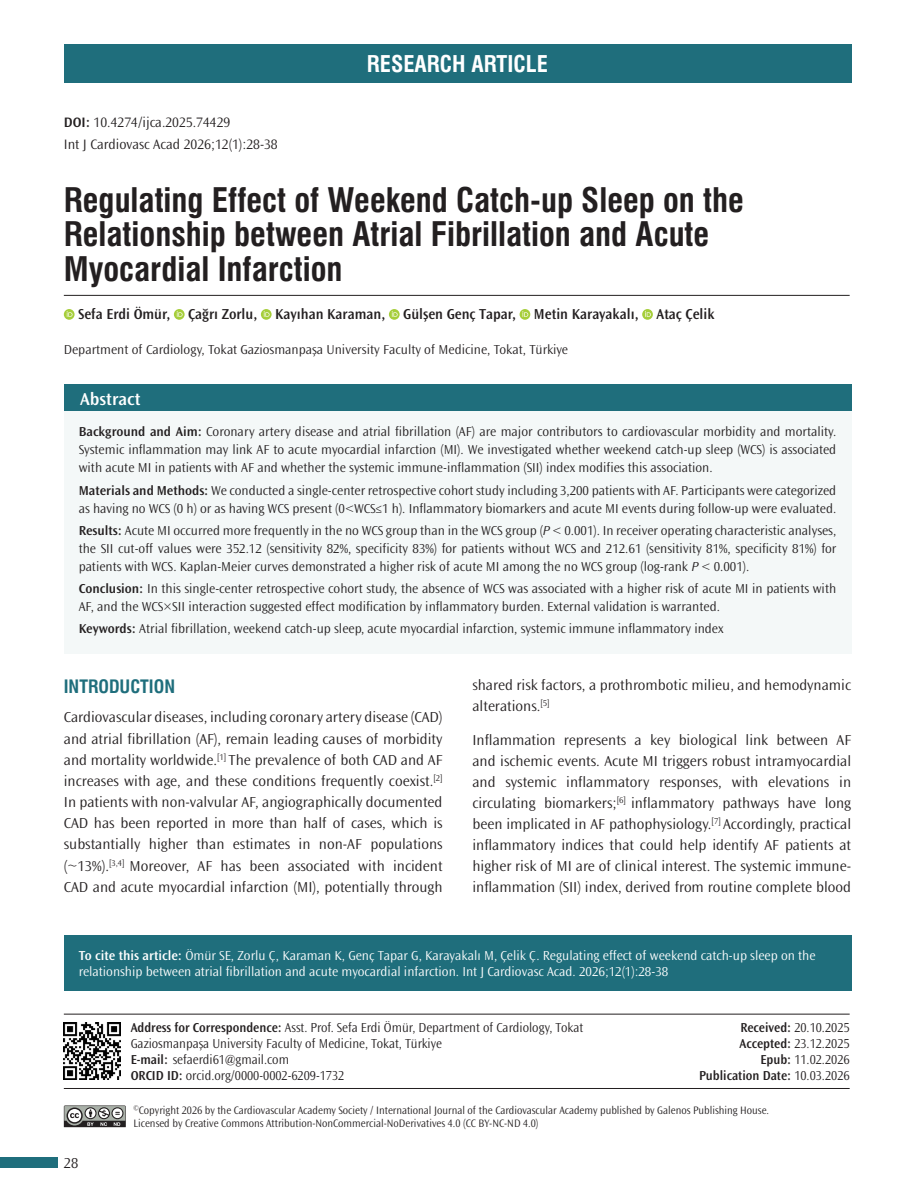
<style>
.page{position:relative;width:915px;height:1191px;background:#fff}
.page>*{position:absolute;margin:0;border:0;box-sizing:border-box;transform-origin:0 0}
.BASLIK{font:33px/34.5px "Swiss Condensed Bold Tr";color:#231f20}
.t1{font:22.5px "Swiss Condensed Bold Tr";color:#fff}
.ARA_BASLIK{font:18px "Swiss Condensed Bold Tr";color:#1f6e7c}
.t2{font:600 18px "Ocean Sans Std";color:#fff}
.YAZI{font:300 15px/21.1px "Ocean Sans Std";color:#231f20;text-align:justify}
.YAZARLAR{font:600 15px "Ocean Sans Std";color:#231f20;scale:.96 1}
.SAYFA_ARA{font:300 14.25px "Ocean Sans Std";color:#231f20}
.DOI{font:300 14.25px "Ocean Sans Std";color:#231f20}
.OZET{font:300 13.5px/18px "Ocean Sans Std";color:#231f20;text-align:justify}
.CİTE_AS{font:300 13.5px/16.2px "Ocean Sans Std";color:#fff}
.YAZISMA_KISMI{font:300 13.5px/15.8px "Ocean Sans Std";color:#231f20;scale:.95 1}
.KURUM{font:300 13.5px "Ocean Sans Std";color:#231f20}
.TARİH{font:300 13.5px "Ocean Sans Std";color:#231f20;scale:.95 1}
.TARİH-2{font:600 13.5px "Ocean Sans Std";color:#231f20;scale:.95 1}
.t3{font:300 11.25px/13.5px "Ocean Sans Std";color:#231f20;scale:.95 1}
.s1{font-weight:600}
.s2{font-style:italic}
.s3{font-weight:300}
</style>
<div class="page">
<div style="left:64px;top:44px;width:786px;height:39px;background:#1f6e7c"></div>
<hr style="left:64px;top:1088px;width:785px;height:1px;background:#231f20">
<div style="left:0;top:1157px;width:57px;height:11px;background:#1f6e7c"></div>
<svg style="left:64px;top:1105px;width:62px;height:22px"></svg>
<hr style="left:64px;top:1013px;width:785px;height:1px;background:#231f20">
<img style="left:64px;top:1022px;width:57px;height:57px">
<div style="left:64px;top:935px;width:786px;height:55px;background:#1f6e7c"></div>
<hr style="left:64px;top:295px;width:785px;height:1px;background:#231f20">
<div style="left:64px;top:384px;width:786px;height:27px;background:#1f6e7c"></div>
<div style="left:64px;top:411px;width:786px;height:242px;background:#f4f8f8"></div>
<svg style="left:64px;top:309px;width:10px;height:11px"></svg>
<svg style="left:67px;top:311px;width:5px;height:6px"></svg>
<svg style="left:174px;top:309px;width:10px;height:11px"></svg>
<svg style="left:177px;top:311px;width:5px;height:6px"></svg>
<svg style="left:261px;top:309px;width:10px;height:11px"></svg>
<svg style="left:264px;top:311px;width:5px;height:6px"></svg>
<svg style="left:389px;top:309px;width:10px;height:11px"></svg>
<svg style="left:391px;top:311px;width:6px;height:6px"></svg>
<svg style="left:519px;top:309px;width:11px;height:11px"></svg>
<svg style="left:522px;top:311px;width:6px;height:6px"></svg>
<svg style="left:642px;top:309px;width:10px;height:11px"></svg>
<svg style="left:644px;top:311px;width:6px;height:6px"></svg>
<p class="DOI" style="left:64px;top:114px;width:168px"><span class="s1">DOI:</span> 10.4274/ijca.2025.74429</p>
<p class="SAYFA_ARA" style="left:64px;top:136px;width:215px">Int J Cardiovasc Acad 2026;12(1):28-38</p>
<h2 class="t1" style="left:367px;top:50px;width:182px">RESEARCH ARTICLE</h2>
<p class="BASLIK" style="left:64px;top:183px;width:681px">Regulating Effect of Weekend Catch-up Sleep on the<br>Relationship between Atrial Fibrillation and Acute<br>Myocardial Infarction</p>
<p class="YAZARLAR" style="left:78px;top:305px;width:664px">Sefa Erdi Ömür, Çağrı Zorlu, Kayıhan Karaman, Gülşen Genç Tapar, Metin Karayakalı, Ataç Çelik</p>
<p class="KURUM" style="left:64px;top:342px;width:505px">Department of Cardiology, Tokat Gaziosmanpaşa University Faculty of Medicine, Tokat, Türkiye</p>
<p class="t2" style="left:80px;top:388px;width:62px">Abstract</p>
<p class="OZET" style="left:79px;top:423px;width:758px"><span class="s1">Background and Aim:</span> Coronary artery disease and atrial fibrillation (AF) are major contributors to cardiovascular morbidity and mortality.<br>Systemic inflammation may link AF to acute myocardial infarction (MI). We investigated whether weekend catch-up sleep (WCS) is associated with acute MI in patients with AF and whether the systemic immune-inflammation (SII) index modifies this association.</p>
<p class="OZET" style="left:79px;top:481px;width:758px"><span class="s1">Materials and Methods:</span> We conducted a single-center retrospective cohort study including 3,200 patients with AF. Participants were categorized as having no WCS (0 h) or as having WCS present (0&lt;WCS≤1 h). Inflammatory biomarkers and acute MI events during follow-up were evaluated.</p>
<p class="OZET" style="left:79px;top:521px;width:758px"><span class="s1">Results:</span> Acute MI occurred more frequently in the no WCS group than in the WCS group (<span class="s2">P</span> &lt; 0.001). In receiver operating characteristic analyses, the SII cut-off values were 352.12 (sensitivity 82%, specificity 83%) for patients without WCS and 212.61 (sensitivity 81%, specificity 81%) for patients with WCS. Kaplan-Meier curves demonstrated a higher risk of acute MI among the no WCS group (log-rank <span class="s2">P</span> &lt; 0.001).</p>
<p class="OZET" style="left:79px;top:580px;width:758px"><span class="s1">Conclusion:</span> In this single-center retrospective cohort study, the absence of WCS was associated with a higher risk of acute MI in patients with<br>AF, and the WCS×SII interaction suggested effect modification by inflammatory burden. External validation is warranted.</p>
<p class="OZET" style="left:79px;top:620px;width:646px"><span class="s1">Keywords:</span> Atrial fibrillation, weekend catch-up sleep, acute myocardial infarction, systemic immune inflammatory index</p>
<p class="ARA_BASLIK" style="left:64px;top:675px;width:113px">INTRODUCTION</p>
<p class="YAZI" style="left:64px;top:707px;width:380px">Cardiovascular diseases, including coronary artery disease (CAD) and atrial fibrillation (AF), remain leading causes of morbidity and mortality worldwide.<sup>[1]</sup> The prevalence of both CAD and AF increases with age, and these conditions frequently coexist.<sup>[2] </sup>In patients with non-valvular AF, angiographically documented CAD has been reported in more than half of cases, which is substantially higher than estimates in non-AF populations (~13%).<sup>[3,4]</sup> Moreover, AF has been associated with incident CAD and acute myocardial infarction (MI), potentially through</p>
<p class="YAZI" style="left:472px;top:675px;width:380px">shared risk factors, a prothrombotic milieu, and hemodynamic alterations.<sup>[5]</sup></p>
<p class="YAZI" style="left:472px;top:729px;width:380px">Inflammation represents a key biological link between AF and ischemic events. Acute MI triggers robust intramyocardial and systemic inflammatory responses, with elevations in circulating biomarkers;<sup>[6]</sup> inflammatory pathways have long been implicated in AF pathophysiology.<sup>[7]</sup> Accordingly, practical inflammatory indices that could help identify AF patients at higher risk of MI are of clinical interest. The systemic immune&shy;inflammation (SII) index, derived from routine complete blood</p>
<p class="CİTE_AS" style="left:79px;top:947px;width:738px"><span class="s1">To cite this article:</span> Ömür SE, Zorlu Ç, Karaman K, Genç Tapar G, Karayakalı M, Çelik Ç. Regulating effect of weekend catch-up sleep on the relationship between atrial fibrillation and acute myocardial infarction. Int J Cardiovasc Acad. 2026;12(1):28-38</p>
<p class="YAZISMA_KISMI" style="left:131px;top:1020px;width:477px"><span class="s1">Address for Correspondence:</span> Asst. Prof. Sefa Erdi Ömür, Department of Cardiology, Tokat<br>Gaziosmanpaşa University Faculty of Medicine, Tokat, Türkiye</p>
<p class="YAZISMA_KISMI" style="left:131px;top:1051px;width:168px"><span class="s1">E-mail:</span> sefaerdi61@gmail.com</p>
<p class="YAZISMA_KISMI" style="left:131px;top:1067px;width:226px"><span class="s1">ORCID ID:</span> orcid.org/0000-0002-6209-1732</p>
<p class="TARİH" style="left:740px;top:1020px;width:116px"><span class="s1">Received:</span> 20.10.2025</p>
<p class="TARİH" style="left:739px;top:1036px;width:117px"><span class="s1">Accepted:</span> 23.12.2025</p>
<p class="TARİH" style="left:760px;top:1052px;width:95px"><span class="s1">Epub:</span> 11.02.2026</p>
<p class="TARİH-2" style="left:698px;top:1067px;width:160px">Publication Date: <span class="s3">10.03.2026</span></p>
<p class="YAZI" style="left:64px;top:1152px;width:16px">28</p>
<p class="t3" style="left:134px;top:1103px;width:670px"><sup>©</sup>Copyright 2026 by the Cardiovascular Academy Society / International Journal of the Cardiovascular Academy published by Galenos Publishing House.<br>Licensed by Creative Commons Attribution-NonCommercial-NoDerivatives 4.0 (CC BY-NC-ND 4.0)</p>
</div>
